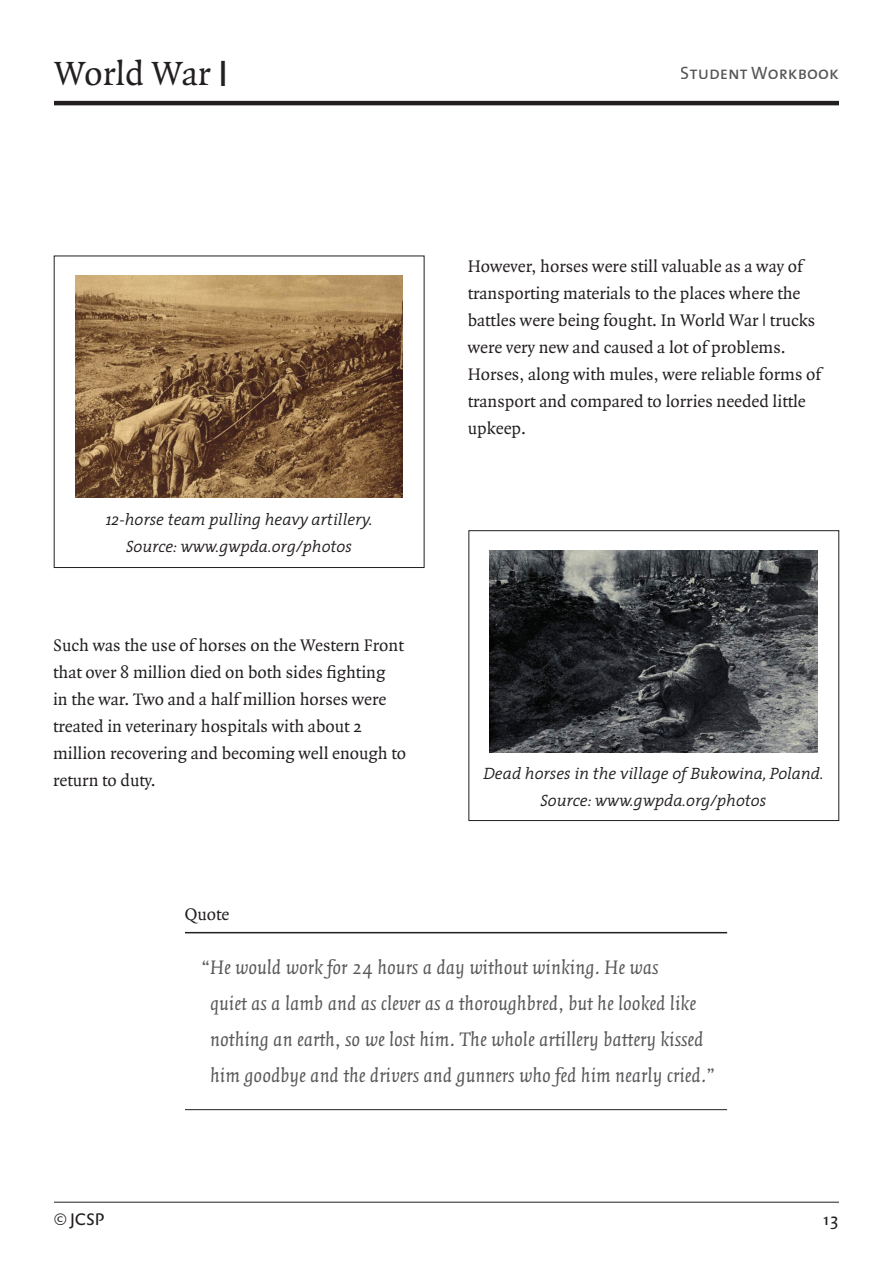
<style>
.page{position:relative;width:893px;height:1263px;background:#fff}
.page>*{position:absolute;margin:0;border:0;box-sizing:border-box;transform-origin:0 0}
.t1{font:36px "Quadraat";color:#231f20}
.t2{font:italic 21px/36px "Quadraat";color:#57585a}
.t3{font:18px/27px "Quadraat";color:#231f20}
.t4{font:18px "The Sans Regular Caps";color:#231f20}
.t5{font:18px "Quadraat Sans";color:#231f20}
.t6{font:italic 300 16.5px/27px "The Serif";color:#231f20;text-align:center}
.s1{font-family:"Frutiger"}
.s2{font-family:"Frutiger";font-weight:300}
</style>
<div class="page">
<hr style="left:54px;top:1202px;width:785px;height:1px;background:#231f20">
<hr style="left:54px;top:101px;width:785px;height:4px;background:#231f20">
<div style="left:469px;top:530px;width:370px;height:291px;border:1px solid #231f20"></div>
<img style="left:75px;top:276px;width:328px;height:222px">
<img style="left:490px;top:550px;width:327px;height:203px">
<hr style="left:185px;top:932px;width:542px;height:1px;background:#231f20">
<hr style="left:185px;top:1109px;width:542px;height:1px;background:#231f20">
<h1 class="t1" style="left:54px;top:55px;width:176px">World War <span class="s1">I</span></h1>
<p class="t4" style="left:681px;top:63px;width:159px">Student Workbook</p>
<p class="t6" style="left:106px;top:505px;width:268px">12-horse team pulling heavy artillery.<br>Source: www.gwpda.org/photos</p>
<p class="t3" style="left:53px;top:632px;width:354px">Such was the use of horses on the Western Front that over 8 million died on both sides fighting<br>in the war. Two and a half million horses were treated in veterinary hospitals with about 2 million recovering and becoming well enough to return to duty.</p>
<p class="t3" style="left:185px;top:901px;width:46px">Quote</p>
<p class="t3" style="left:468px;top:253px;width:355px">However, horses were still valuable as a way of transporting materials to the places where the battles were being fought. In World War <span class="s2">I</span> trucks were very new and caused a lot of problems.<br>Horses, along with mules, were reliable forms of transport and compared to lorries needed little upkeep.</p>
<p class="t6" style="left:483px;top:759px;width:342px">Dead horses in the village of Bukowina, Poland.<br>Source: www.gwpda.org/photos</p>
<p class="t5" style="left:54px;top:1209px;width:52px">© JCSP</p>
<p class="t2" style="left:210px;top:949px;width:505px;text-indent:-9px">“He would work for 24 hours a day without winking. He was<br>quiet as a lamb and as clever as a thoroughbred, but he looked like nothing an earth, so we lost him. The whole artillery battery kissed him goodbye and the drivers and gunners who fed him nearly cried.”</p>
<p class="t5" style="left:823px;top:1209px;width:18px">13</p>
</div>
